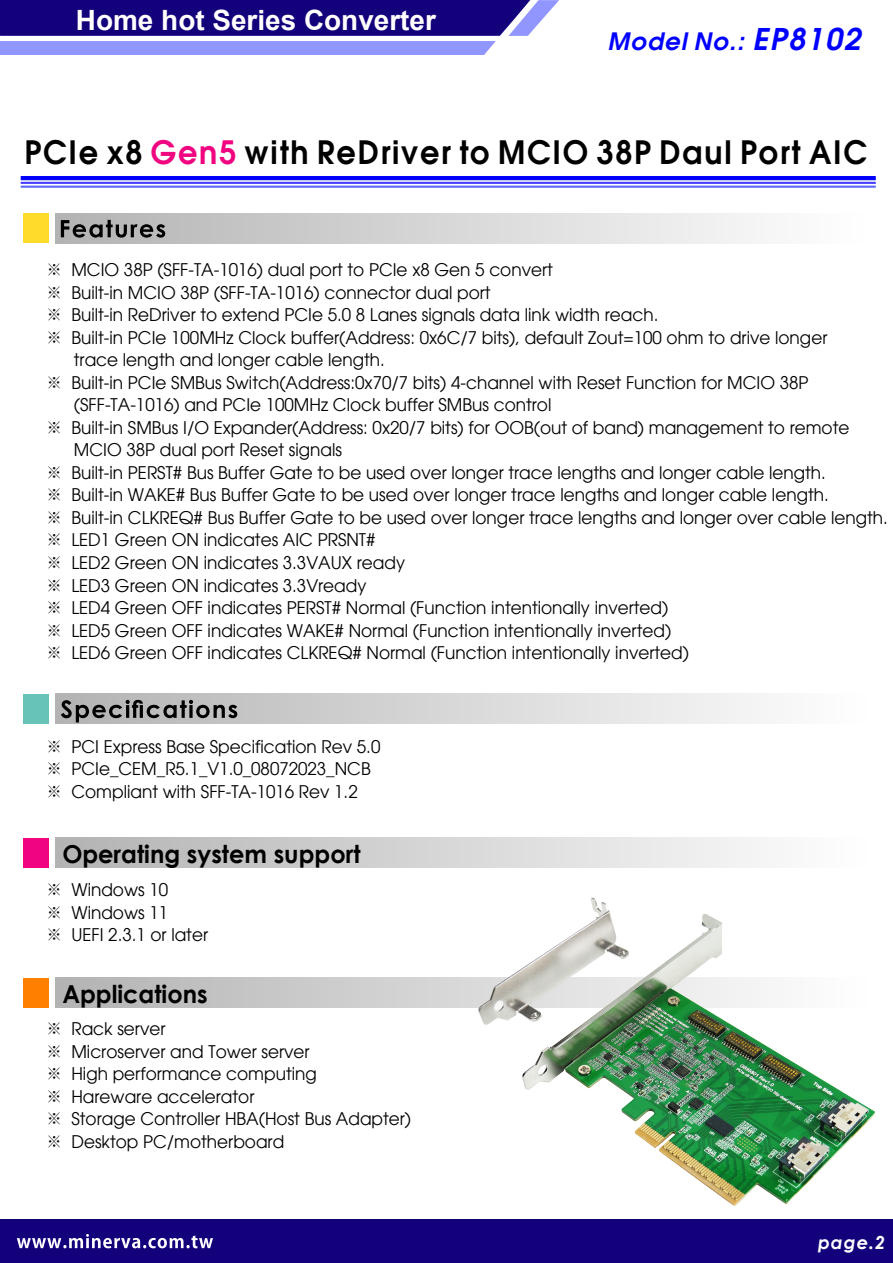
<style>
.page{position:relative;width:893px;height:1263px;background:#fff}
.page>*{position:absolute;margin:0;border:0;box-sizing:border-box;transform-origin:0 0}
.t1{font:600 32.25px "Avant Garde";letter-spacing:.06em;color:#000;scale:.94 1}
.t2{font:700 27.9px "Arial";color:#fff}
.t3{font:700 24.75px "Century Gothic";color:#000}
.t4{font:italic 600 24px "Avant Garde";letter-spacing:.055em;color:#00f}
.t5{font:italic 700 18px "Century Gothic";color:#fff}
.t6{font:17.4px/22.5px "Avant Garde";color:#000}
.s1{font-size:30px}
.s2{color:#f0047f}
.s3{font-family:"Adobe Ming Std";font-weight:300}
</style>
<div class="page">
<div style="left:0;top:1220px;width:893px;height:43px;background:#13017c"></div>
<svg style="left:17px;top:1234px;width:196px;height:14px"></svg>
<hr style="left:21px;top:176px;width:855px;height:4px;background:#00f">
<svg style="left:0;top:0;width:559px;height:55px;background:#564cb0"></svg>
<hr style="left:21px;top:182px;width:855px;height:2px;background:#4940ff">
<hr style="left:21px;top:186px;width:855px;height:2px;background:#5f67ff">
<div style="left:23px;top:213px;width:26px;height:30px;background:#ffdb2a"></div>
<div style="left:56px;top:213px;width:807px;height:30px;background:linear-gradient(to right,#b3b3b3,#fff)"></div>
<svg style="left:61px;top:220px;width:104px;height:18px;background:#747474"></svg>
<div style="left:23px;top:694px;width:26px;height:30px;background:#67c3b7"></div>
<div style="left:56px;top:694px;width:811px;height:30px;background:linear-gradient(to right,#b2b2b2,#fff)"></div>
<svg style="left:61px;top:700px;width:176px;height:22px;background:#828282"></svg>
<div style="left:23px;top:838px;width:26px;height:29px;background:#f0047f"></div>
<div style="left:56px;top:838px;width:811px;height:29px;background:linear-gradient(to right,#b3b3b3,#fefefe)"></div>
<div style="left:23px;top:978px;width:26px;height:30px;background:#ff8001"></div>
<svg style="left:56px;top:978px;width:382px;height:30px;background:#c4c4c4"></svg>
<img style="left:438px;top:851px;width:455px;height:369px">
<img style="left:611px;top:1016px;width:229px;height:141px">
<h2 class="t2" style="left:76px;top:1px;width:362px">Home hot Series Converter</h2>
<h3 class="t4" style="left:607px;top:25px;width:254px">Model No.: <span class="s1">EP8102</span></h3>
<h1 class="t1" style="left:24px;top:131px;width:898px">PCIe x8 <span class="s2">Gen5</span> with ReDriver to MCIO 38P Daul Port AIC</h1>
<p class="t6" style="left:46px;top:259px;width:509px"><span class="s3">※</span> MCIO 38P (SFF-TA-1016) dual port to PCIe x8 Gen 5 convert</p>
<p class="t6" style="left:46px;top:281px;width:446px"><span class="s3">※</span> Built-in MCIO 38P (SFF-TA-1016) connector dual port</p>
<p class="t6" style="left:46px;top:304px;width:614px"><span class="s3">※</span> Built-in ReDriver to extend PCIe 5.0 8 Lanes signals data link width reach.</p>
<p class="t6" style="left:46px;top:326px;width:783px"><span class="s3">※</span> Built-in PCIe 100MHz Clock buffer(Address: 0x6C/7 bits), default Zout=100 ohm to drive longer</p>
<p class="t6" style="left:74px;top:349px;width:312px">trace length and longer cable length.</p>
<p class="t6" style="left:46px;top:371px;width:764px"><span class="s3">※</span> Built-in PCIe SMBus Switch(Address:0x70/7 bits) 4-channel with Reset Function for MCIO 38P</p>
<p class="t6" style="left:74px;top:394px;width:479px">(SFF-TA-1016) and PCIe 100MHz Clock buffer SMBus control</p>
<p class="t6" style="left:46px;top:416px;width:805px"><span class="s3">※</span> Built-in SMBus I/O Expander(Address: 0x20/7 bits) for OOB(out of band) management to remote</p>
<p class="t6" style="left:74px;top:439px;width:270px">MCIO 38P dual port Reset signals</p>
<p class="t6" style="left:46px;top:461px;width:782px"><span class="s3">※</span> Built-in PERST# Bus Buffer Gate to be used over longer trace lengths and longer cable length.</p>
<p class="t6" style="left:46px;top:484px;width:784px"><span class="s3">※</span> Built-in WAKE# Bus Buffer Gate to be used over longer trace lengths and longer cable length.</p>
<p class="t6" style="left:46px;top:506px;width:843px"><span class="s3">※</span> Built-in CLKREQ# Bus Buffer Gate to be used over longer trace lengths and longer over cable length.</p>
<p class="t6" style="left:46px;top:529px;width:331px"><span class="s3">※</span> LED1 Green ON indicates AIC PRSNT#</p>
<p class="t6" style="left:46px;top:551px;width:361px"><span class="s3">※</span> LED2 Green ON indicates 3.3VAUX ready</p>
<p class="t6" style="left:46px;top:574px;width:322px"><span class="s3">※</span> LED3 Green ON indicates 3.3Vready</p>
<p class="t6" style="left:46px;top:597px;width:624px"><span class="s3">※</span> LED4 Green OFF indicates PERST# Normal (Function intentionally inverted)</p>
<p class="t6" style="left:46px;top:619px;width:627px"><span class="s3">※</span> LED5 Green OFF indicates WAKE# Normal (Function intentionally inverted)</p>
<p class="t6" style="left:46px;top:642px;width:645px"><span class="s3">※</span> LED6 Green OFF indicates CLKREQ# Normal (Function intentionally inverted)</p>
<p class="t6" style="left:46px;top:735px;width:336px"><span class="s3">※</span> PCI Express Base Specification Rev 5.0 <span class="s3">※</span> PCIe_CEM_R5.1_V1.0_08072023_NCB <span class="s3">※</span> Compliant with SFF-TA-1016 Rev 1.2</p>
<h3 class="t3" style="left:62px;top:835px;width:300px">Operating system support</h3>
<p class="t6" style="left:46px;top:878px;width:164px"><span class="s3">※</span> Windows 10<br><span class="s3">※</span> Windows 11<br><span class="s3">※</span> UEFI 2.3.1 or later</p>
<h3 class="t3" style="left:62px;top:975px;width:147px">Applications</h3>
<p class="t6" style="left:46px;top:1018px;width:367px"><span class="s3">※</span> Rack server<br><span class="s3">※</span> Microserver and Tower server<br><span class="s3">※</span> High performance computing<br><span class="s3">※</span> Hareware accelerator<br><span class="s3">※</span> Storage Controller HBA(Host Bus Adapter) <span class="s3">※</span> Desktop PC/motherboard</p>
<p class="t5" style="left:818px;top:1229px;width:69px">page.2</p>
</div>
